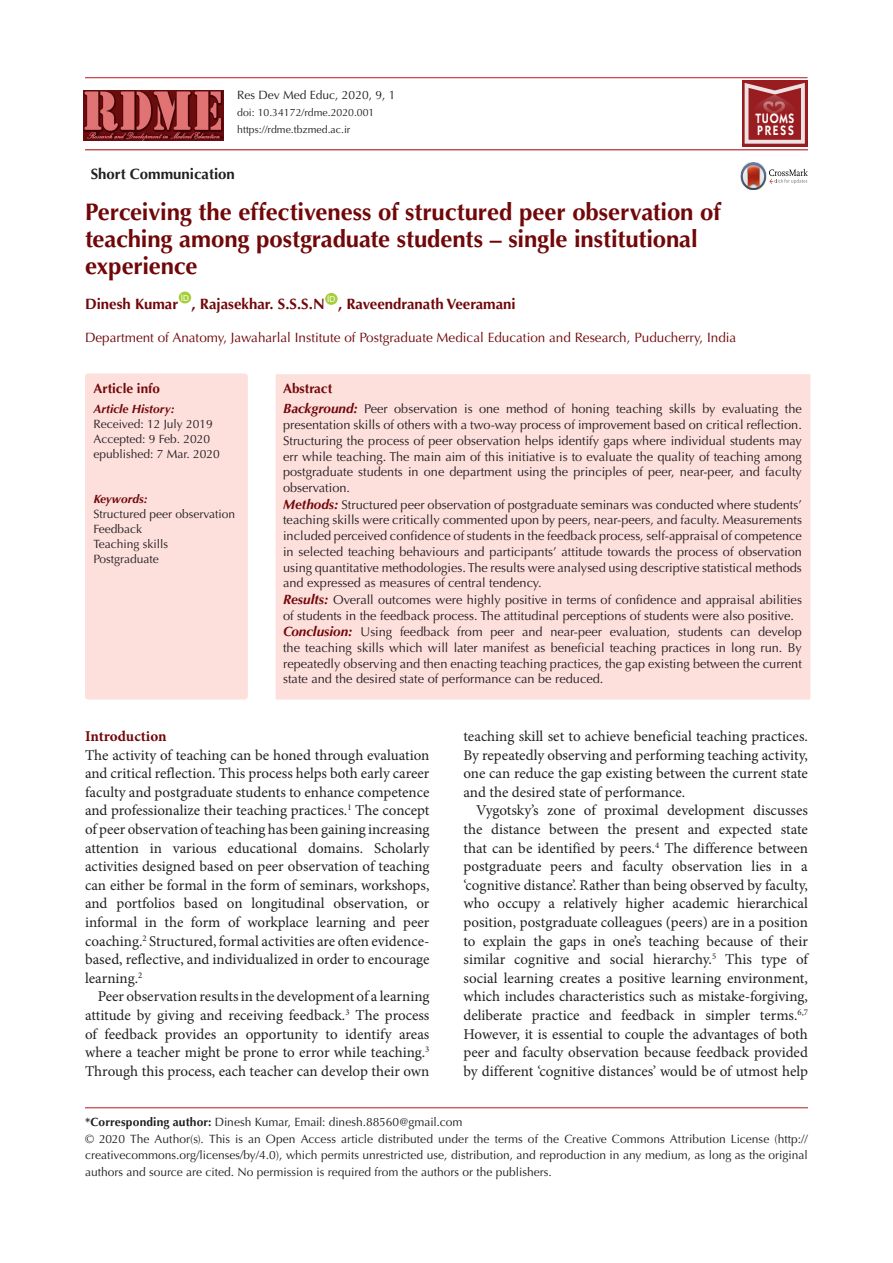
<style>
.page{position:relative;width:893px;height:1263px;background:#fff}
.page>*{position:absolute;margin:0;border:0;box-sizing:border-box;transform-origin:0 0}
.t1{font:700 24px/27px "Optima LT Std";letter-spacing:-.005em;color:#710709}
.t2{font:15px/18.6px "Minion Pro";color:#231f20;text-align:justify}
.t3{font:700 15px "Optima LT Std";color:#710709}
.t4{font:700 15px "Optima LT Std";color:#231f20}
.t5{font:700 15px "Minion Pro";letter-spacing:-.005em;color:#710709}
.t6{font:600 13.65px/12px "ITC Kabel Std";letter-spacing:.11em;color:#fff;scale:.85 1}
.t7{font:13.5px "Optima LT Std";color:#710709}
.t8{font:700 13.5px "Optima LT Std";color:#710709}
.t9{font:12.75px/15.8px "Optima LT Std";color:#231f20;text-align:justify}
.corresponding{font:12px/16.5px "Optima LT Std";color:#231f20;text-align:justify}
.t10{font:italic 700 12px "Optima LT Std";color:#710709}
.t11{font:10.5px "Optima LT Std";color:#231f20}
.t12{font:8.1px "Arial";color:#fff}
.s1{font-weight:700;font-style:italic;font-size:13.5px;color:#710709}
.s2{font-weight:700}
</style>
<div class="page">
<hr style="left:85px;top:149px;width:723px;height:1px;background:#b4191e">
<hr style="left:85px;top:77px;width:722px;height:1px;background:#b4191e">
<hr style="left:85px;top:1107px;width:723px;height:1px;background:#b4191e">
<div style="left:179px;top:292px;width:12px;height:11px;background:#a6ce39;border-radius:50%"></div>
<div style="left:325px;top:293px;width:13px;height:12px;background:#a6ce39;border-radius:50%"></div>
<div style="left:86px;top:374px;width:161px;height:325px;background:#fddfdc;border-radius:3px"></div>
<div style="left:85px;top:373px;width:163px;height:326px;border:2px solid #fddfdc;border-radius:3px"></div>
<div style="left:276px;top:374px;width:534px;height:325px;background:#fddfdc"></div>
<img style="left:740px;top:162px;width:19px;height:18px">
<svg style="left:741px;top:163px;width:67px;height:27px"></svg>
<img style="left:83px;top:91px;width:141px;height:49px">
<svg style="left:742px;top:81px;width:65px;height:66px"></svg>
<svg style="left:745px;top:83px;width:60px;height:61px;background:#ae4f52"></svg>
<p class="corresponding" style="left:237px;top:87px;width:160px">Res Dev Med Educ, 2020, 9, 1</p>
<p class="t11" style="left:237px;top:107px;width:139px">doi: 10.34172/rdme.2020.001</p>
<p class="t11" style="left:237px;top:124px;width:115px">https://rdme.tbzmed.ac.ir</p>
<p class="t4" style="left:91px;top:165px;width:146px">Short Communication</p>
<p class="t1" style="left:85px;top:198px;width:637px">Perceiving the effectiveness of structured peer observation of teaching among postgraduate students – single institutional experience</p>
<p class="t3" style="left:85px;top:295px;width:95px">Dinesh Kumar</p>
<p class="t12" style="left:181px;top:292px;width:10px">ID</p>
<p class="t3" style="left:192px;top:295px;width:135px">, Rajasekhar. S.S.S.N</p>
<p class="t12" style="left:327px;top:294px;width:10px">ID</p>
<p class="t3" style="left:338px;top:295px;width:179px">, Raveendranath Veeramani</p>
<p class="t7" style="left:85px;top:330px;width:653px">Department of Anatomy, Jawaharlal Institute of Postgraduate Medical Education and Research, Puducherry, India</p>
<p class="t6" style="left:755px;top:112px;width:47px">TUOMS<br>PRESS</p>
<p class="t8" style="left:93px;top:380px;width:68px">Article info</p>
<p class="t10" style="left:93px;top:402px;width:83px">Article History:</p>
<p class="corresponding" style="left:93px;top:416px;width:121px">Received: 12 July 2019</p>
<p class="corresponding" style="left:93px;top:431px;width:118px">Accepted: 9 Feb. 2020</p>
<p class="corresponding" style="left:93px;top:446px;width:128px">epublished: 7 Mar. 2020</p>
<p class="t10" style="left:93px;top:492px;width:56px">Keywords:</p>
<p class="corresponding" style="left:93px;top:506px;width:143px">Structured peer observation</p>
<p class="corresponding" style="left:93px;top:521px;width:50px">Feedback</p>
<p class="corresponding" style="left:93px;top:536px;width:76px">Teaching skills</p>
<p class="corresponding" style="left:93px;top:551px;width:67px">Postgraduate</p>
<p class="t8" style="left:283px;top:380px;width:51px">Abstract</p>
<p class="t9" style="left:283px;top:401px;width:520px"><span class="s1">Background:</span> Peer observation is one method of honing teaching skills by evaluating the presentation skills of others with a two-way process of improvement based on critical reflection.<br>Structuring the process of peer observation helps identify gaps where individual students may err while teaching. The main aim of this initiative is to evaluate the quality of teaching among postgraduate students in one department using the principles of peer, near-peer, and faculty observation.</p>
<p class="t9" style="left:283px;top:497px;width:520px"><span class="s1">Methods:</span> Structured peer observation of postgraduate seminars was conducted where students’ teaching skills were critically commented upon by peers, near-peers, and faculty. Measurements included perceived confidence of students in the feedback process, self-appraisal of competence in selected teaching behaviours and participants’ attitude towards the process of observation using quantitative methodologies. The results were analysed using descriptive statistical methods and expressed as measures of central tendency.</p>
<p class="t9" style="left:283px;top:592px;width:520px"><span class="s1">Results:</span> Overall outcomes were highly positive in terms of confidence and appraisal abilities of students in the feedback process. The attitudinal perceptions of students were also positive.</p>
<p class="t9" style="left:283px;top:624px;width:520px"><span class="s1">Conclusion:</span> Using feedback from peer and near-peer evaluation, students can develop the teaching skills which will later manifest as beneficial teaching practices in long run. By repeatedly observing and then enacting teaching practices, the gap existing between the current state and the desired state of performance can be reduced.</p>
<p class="t5" style="left:85px;top:725px;width:83px">Introduction</p>
<p class="t2" style="left:85px;top:745px;width:346px">The activity of teaching can be honed through evaluation and critical reflection. This process helps both early career faculty and postgraduate students to enhance competence and professionalize their teaching practices.<sup>1</sup> The concept of peer observation of teaching has been gaining increasing attention in various educational domains. Scholarly activities designed based on peer observation of teaching can either be formal in the form of seminars, workshops, and portfolios based on longitudinal observation, or informal in the form of workplace learning and peer coaching.<sup>2</sup> Structured, formal activities are often evidence&shy;based, reflective, and individualized in order to encourage learning.<sup>2</sup></p>
<p class="t2" style="left:85px;top:987px;width:346px;text-indent:13px">Peer observation results in the development of a learning attitude by giving and receiving feedback.<sup>3</sup> The process of feedback provides an opportunity to identify areas where a teacher might be prone to error while teaching.<sup>3<br></sup>Through this process, each teacher can develop their own</p>
<p class="t2" style="left:463px;top:727px;width:346px">teaching skill set to achieve beneficial teaching practices.<br>By repeatedly observing and performing teaching activity, one can reduce the gap existing between the current state and the desired state of performance.</p>
<p class="t2" style="left:463px;top:801px;width:346px;text-indent:13px">Vygotsky’s zone of proximal development discusses the distance between the present and expected state that can be identified by peers.<sup>4</sup> The difference between postgraduate peers and faculty observation lies in a ‘cognitive distance’. Rather than being observed by faculty, who occupy a relatively higher academic hierarchical position, postgraduate colleagues (peers) are in a position to explain the gaps in one’s teaching because of their similar cognitive and social hierarchy.<sup>5</sup> This type of social learning creates a positive learning environment, which includes characteristics such as mistake-forgiving, deliberate practice and feedback in simpler terms.<sup>6,7<br></sup>However, it is essential to couple the advantages of both peer and faculty observation because feedback provided by different ‘cognitive distances’ would be of utmost help</p>
<p class="corresponding" style="left:85px;top:1114px;width:379px"><span class="s2">*Corresponding author:</span> Dinesh Kumar, Email: dinesh.88560@gmail.com</p>
<p class="corresponding" style="left:85px;top:1130px;width:724px">© 2020 The Author(s). This is an Open Access article distributed under the terms of the Creative Commons Attribution License (http:// creativecommons.org/licenses/by/4.0), which permits unrestricted use, distribution, and reproduction in any medium, as long as the original authors and source are cited. No permission is required from the authors or the publishers.</p>
</div>
